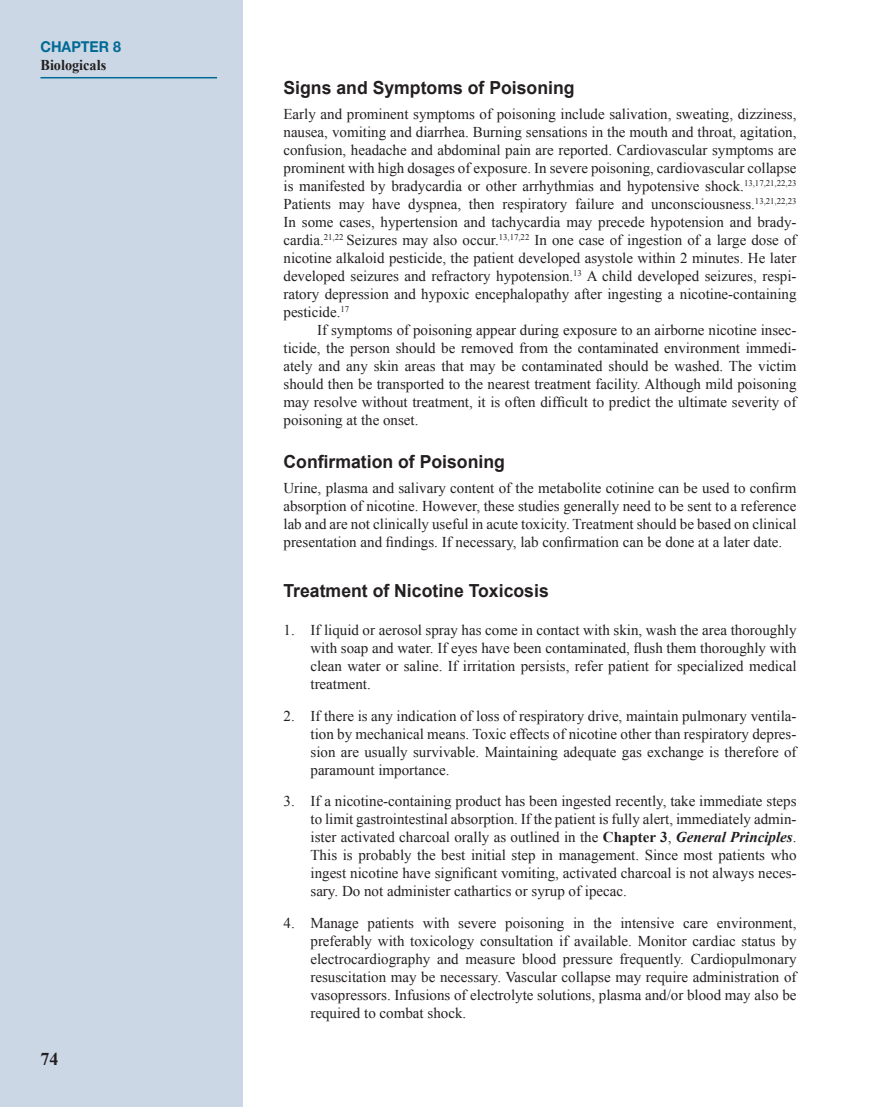
<style>
.page{position:relative;width:891px;height:1107px;background:#fff}
.page>*{position:absolute;margin:0;border:0;box-sizing:border-box;transform-origin:0 0}
.t1{font:700 18px "Arial";color:#231f20}
.t2{font:700 18px "Times New Roman";color:#231f20}
.t3{font:15px/18px "Times New Roman";color:#231f20;text-align:justify}
.t4{font:700 15px "Times New Roman";color:#231f20;scale:.95 1}
.t5{font:700 15px "Helvetica Neue";color:#006a95;scale:.95 1}
.s1{font-weight:700}
.s2{font-weight:700;font-style:italic}
</style>
<div class="page">
<div style="left:0;top:0;width:243px;height:1107px;background:#cbd7e4"></div>
<hr style="left:40px;top:77px;width:177px;height:1px;background:#006a95">
<p class="t5" style="left:40px;top:38px;width:86px">CHAPTER 8</p>
<p class="t4" style="left:40px;top:55px;width:71px">Biologicals</p>
<p class="t2" style="left:40px;top:1047px;width:19px">74</p>
<p class="t1" style="left:284px;top:76px;width:293px">Signs and Symptoms of Poisoning</p>
<p class="t3" style="left:284px;top:105px;width:515px">Early and prominent symptoms of poisoning include salivation, sweating, dizziness, nausea, vomiting and diarrhea. Burning sensations in the mouth and throat, agitation, confusion, headache and abdominal pain are reported. Cardiovascular symptoms are prominent with high dosages of exposure. In severe poisoning, cardiovascular collapse is manifested by bradycardia or other arrhythmias and hypotensive shock.<sup>13,17,21,22,23<br></sup>Patients may have dyspnea, then respiratory failure and unconsciousness.<sup>13,21,22,23<br></sup>In some cases, hypertension and tachycardia may precede hypotension and brady&shy;cardia.<sup>21,22</sup> Seizures may also occur.<sup>13,17,22</sup> In one case of ingestion of a large dose of nicotine alkaloid pesticide, the patient developed asystole within 2 minutes. He later developed seizures and refractory hypotension.<sup>13</sup> A child developed seizures, respi&shy;ratory depression and hypoxic encephalopathy after ingesting a nicotine-containing pesticide.<sup>17</sup></p>
<p class="t3" style="left:284px;top:321px;width:515px;text-indent:34px">If symptoms of poisoning appear during exposure to an airborne nicotine insec&shy;ticide, the person should be removed from the contaminated environment immedi&shy;ately and any skin areas that may be contaminated should be washed. The victim should then be transported to the nearest treatment facility. Although mild poisoning may resolve without treatment, it is often difficult to predict the ultimate severity of poisoning at the onset.</p>
<p class="t1" style="left:284px;top:450px;width:223px">Confirmation of Poisoning</p>
<p class="t3" style="left:284px;top:479px;width:515px">Urine, plasma and salivary content of the metabolite cotinine can be used to confirm absorption of nicotine. However, these studies generally need to be sent to a reference lab and are not clinically useful in acute toxicity. Treatment should be based on clinical presentation and findings. If necessary, lab confirmation can be done at a later date.</p>
<p class="t1" style="left:284px;top:578px;width:267px">Treatment of Nicotine Toxicosis</p>
<p class="t3" style="left:310px;top:621px;width:488px;text-indent:-27px">1. If liquid or aerosol spray has come in contact with skin, wash the area thoroughly with soap and water. If eyes have been contaminated, flush them thoroughly with clean water or saline. If irritation persists, refer patient for specialized medical treatment.</p>
<p class="t3" style="left:310px;top:706px;width:488px;text-indent:-27px">2. If there is any indication of loss of respiratory drive, maintain pulmonary ventila&shy;tion by mechanical means. Toxic effects of nicotine other than respiratory depres&shy;sion are usually survivable. Maintaining adequate gas exchange is therefore of paramount importance.</p>
<p class="t3" style="left:310px;top:792px;width:488px;text-indent:-27px">3. If a nicotine-containing product has been ingested recently, take immediate steps to limit gastrointestinal absorption. If the patient is fully alert, immediately admin&shy;ister activated charcoal orally as outlined in the <span class="s1">Chapter 3</span>, <span class="s2">General Principles</span>.<br>This is probably the best initial step in management. Since most patients who ingest nicotine have significant vomiting, activated charcoal is not always neces&shy;sary. Do not administer cathartics or syrup of ipecac.</p>
<p class="t3" style="left:310px;top:913px;width:488px;text-indent:-27px">4. Manage patients with severe poisoning in the intensive care environment, preferably with toxicology consultation if available. Monitor cardiac status by electrocardiography and measure blood pressure frequently. Cardiopulmonary resuscitation may be necessary. Vascular collapse may require administration of vasopressors. Infusions of electrolyte solutions, plasma and/or blood may also be required to combat shock.</p>
</div>
